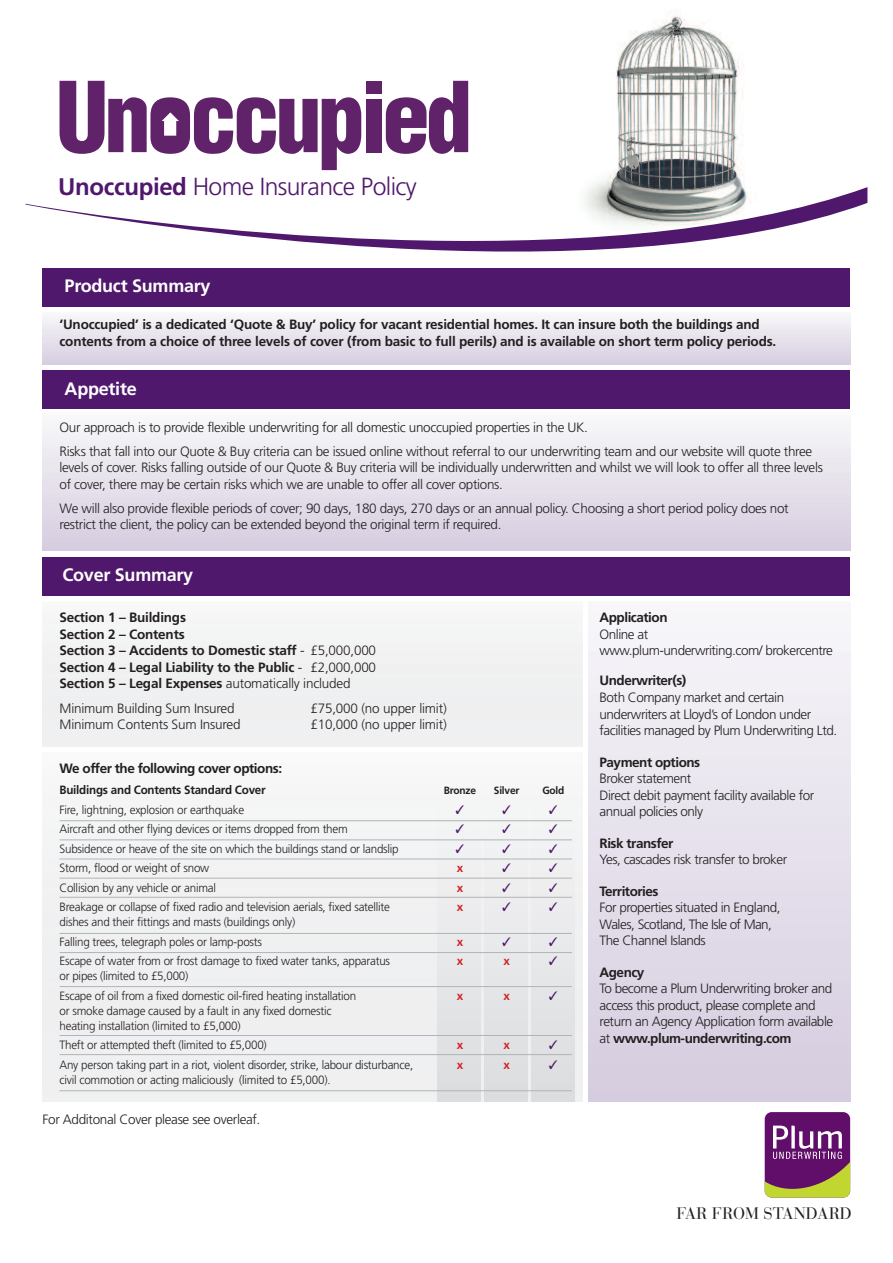
<style>
.page{position:relative;width:893px;height:1263px;background:#fff}
.page>*{position:absolute;margin:0;border:0;box-sizing:border-box;transform-origin:0 0}
.t1{font:300 24.75px "Frutiger";letter-spacing:-.025em;color:#50186c}
.t2{font:700 18px "Frutiger";letter-spacing:-.015em;color:#fff}
.t3{font:16.65px "Bauer Bodoni";color:#231f20}
.t4{font:300 13.5px/16.5px "Frutiger";letter-spacing:-.025em;color:#231f20}
.t5{font:700 13.5px/16.5px "Frutiger";letter-spacing:-.015em;color:#231f20}
.t6{font:700 13.5px "Frutiger";letter-spacing:-.035em;color:#231f20}
.t7{font:300 12px/19.5px "Frutiger";letter-spacing:-.02em;color:#231f20}
.t8{font:700 12px "Frutiger";letter-spacing:-.02em;color:#231f20}
.t9{font:12px "MS P Mincho";color:#50186c}
.t10{font:700 12px "Frutiger";color:#d12626}
.t11{font:700 10.5px "Frutiger";letter-spacing:-.02em;color:#231f20}
.s1{font-weight:700;font-size:24px}
.s2{font-weight:300}
.s3{font-weight:700}
</style>
<div class="page">
<img style="left:591px;top:14px;width:153px;height:173px">
<div style="left:43px;top:268px;width:807px;height:38px;background:#50186c"></div>
<div style="left:589px;top:602px;width:261px;height:499px;background:linear-gradient(to bottom,#f7f6f9,#d5ccdf)"></div>
<div style="left:43px;top:602px;width:540px;height:144px;background:#f0f0f1"></div>
<div style="left:43px;top:753px;width:540px;height:348px;background:linear-gradient(to bottom,#f6f6f7,#e8e9ea)"></div>
<div style="left:43px;top:313px;width:807px;height:51px;background:linear-gradient(to bottom,#f7f7f9,#d7cee0)"></div>
<div style="left:43px;top:412px;width:807px;height:139px;background:linear-gradient(to bottom,#f8f9fa,#d6ccdf)"></div>
<div style="left:366px;top:81px;width:15px;height:13px;background:#602369"></div>
<svg style="left:386px;top:81px;width:82px;height:73px"></svg>
<div style="left:366px;top:99px;width:15px;height:53px;background:#602369"></div>
<svg style="left:60px;top:81px;width:301px;height:89px"></svg>
<svg style="left:26px;top:187px;width:841px;height:113px"></svg>
<div style="left:43px;top:370px;width:807px;height:39px;background:#50186c"></div>
<svg style="left:764px;top:1112px;width:87px;height:86px;background:#844e71"></svg>
<div style="left:43px;top:557px;width:807px;height:38px;background:#50186c"></div>
<hr style="left:60px;top:820px;width:512px;height:1px;background:#b2b3b7">
<hr style="left:60px;top:840px;width:512px;height:1px;background:#b2b3b7">
<hr style="left:60px;top:859px;width:512px;height:1px;background:#b2b3b7">
<hr style="left:60px;top:878px;width:512px;height:1px;background:#b2b3b7">
<hr style="left:60px;top:897px;width:512px;height:1px;background:#b2b3b7">
<hr style="left:60px;top:933px;width:512px;height:1px;background:#b2b3b7">
<hr style="left:60px;top:952px;width:512px;height:1px;background:#b2b3b7">
<hr style="left:60px;top:986px;width:512px;height:1px;background:#b2b3b7">
<hr style="left:60px;top:1035px;width:512px;height:1px;background:#b2b3b7">
<hr style="left:60px;top:1054px;width:512px;height:1px;background:#b2b3b7">
<hr style="left:60px;top:1090px;width:512px;height:1px;background:#b2b3b7">
<h1 class="t1" style="left:58px;top:177px;width:360px"><span class="s1">Unoccupied</span> Home Insurance Policy</h1>
<h2 class="t2" style="left:65px;top:279px;width:147px">Product Summary</h2>
<p class="t5" style="left:60px;top:317px;width:718px">‘Unoccupied’ is a dedicated ‘Quote &amp; Buy’ policy for vacant residential homes. It can insure both the buildings and contents from a choice of three levels of cover (from basic to full perils) and is available on short term policy periods.</p>
<h2 class="t2" style="left:65px;top:381px;width:74px">Appetite</h2>
<p class="t4" style="left:60px;top:416px;width:754px;line-height:24px">Our approach is to provide flexible underwriting for all domestic unoccupied properties in the UK.<br>Risks that fall into our Quote &amp; Buy criteria can be issued online without referral to our underwriting team and our website will quote three</p>
<p class="t4" style="left:60px;top:460px;width:765px">levels of cover. Risks falling outside of our Quote &amp; Buy criteria will be individually underwritten and whilst we will look to offer all three levels of cover, there may be certain risks which we are unable to offer all cover options.</p>
<p class="t4" style="left:60px;top:501px;width:731px">We will also provide flexible periods of cover; 90 days, 180 days, 270 days or an annual policy. Choosing a short period policy does not restrict the client, the policy can be extended beyond the original term if required.</p>
<h2 class="t2" style="left:63px;top:568px;width:132px">Cover Summary</h2>
<p class="t5" style="left:60px;top:611px;width:318px">Section 1 – Buildings<br>Section 2 – Contents<br>Section 3 – Accidents to Domestic staff <span class="s2">- £5,000,000<br></span>Section 4 – Legal Liability to the Public <span class="s2">- £2,000,000<br></span>Section 5 – Legal Expenses <span class="s2">automatically included</span></p>
<p class="t4" style="left:60px;top:701px;width:177px">Minimum Building Sum Insured</p>
<p class="t4" style="left:310px;top:701px;width:138px">£75,000 (no upper limit)</p>
<p class="t4" style="left:60px;top:717px;width:183px">Minimum Contents Sum Insured</p>
<p class="t4" style="left:310px;top:717px;width:138px">£10,000 (no upper limit)</p>
<p class="t6" style="left:60px;top:763px;width:224px">We offer the following cover options:</p>
<p class="t8" style="left:60px;top:785px;width:208px">Buildings and Contents Standard Cover</p>
<p class="t11" style="left:444px;top:786px;width:34px">Bronze</p>
<p class="t11" style="left:494px;top:786px;width:27px">Silver</p>
<p class="t11" style="left:542px;top:786px;width:24px">Gold</p>
<p class="t7" style="left:60px;top:801px;width:186px">Fire, lightning, explosion or earthquake</p>
<p class="t9" style="left:454px;top:804px;width:13px">✓</p>
<p class="t9" style="left:501px;top:804px;width:13px">✓</p>
<p class="t9" style="left:548px;top:804px;width:13px">✓</p>
<p class="t7" style="left:60px;top:820px;width:290px">Aircraft and other flying devices or items dropped from them</p>
<p class="t9" style="left:454px;top:823px;width:13px">✓</p>
<p class="t9" style="left:501px;top:823px;width:13px">✓</p>
<p class="t9" style="left:548px;top:823px;width:13px">✓</p>
<p class="t7" style="left:60px;top:840px;width:341px">Subsidence or heave of the site on which the buildings stand or landslip</p>
<p class="t9" style="left:454px;top:843px;width:13px">✓</p>
<p class="t9" style="left:501px;top:843px;width:13px">✓</p>
<p class="t9" style="left:548px;top:843px;width:13px">✓</p>
<p class="t7" style="left:60px;top:859px;width:151px">Storm, flood or weight of snow</p>
<p class="t10" style="left:457px;top:863px;width:8px">x</p>
<p class="t9" style="left:501px;top:862px;width:13px">✓</p>
<p class="t9" style="left:548px;top:862px;width:13px">✓</p>
<p class="t7" style="left:60px;top:879px;width:158px">Collision by any vehicle or animal</p>
<p class="t10" style="left:457px;top:883px;width:8px">x</p>
<p class="t9" style="left:501px;top:882px;width:13px">✓</p>
<p class="t9" style="left:548px;top:882px;width:13px">✓</p>
<p class="t7" style="left:60px;top:898px;width:332px">Breakage or collapse of fixed radio and television aerials, fixed satellite</p>
<p class="t10" style="left:457px;top:902px;width:8px">x</p>
<p class="t9" style="left:501px;top:901px;width:13px">✓</p>
<p class="t9" style="left:548px;top:901px;width:13px">✓</p>
<p class="t7" style="left:60px;top:913px;width:237px">dishes and their fittings and masts (buildings only)<br>Falling trees, telegraph poles or lamp-posts</p>
<p class="t10" style="left:457px;top:937px;width:8px">x</p>
<p class="t9" style="left:501px;top:936px;width:13px">✓</p>
<p class="t9" style="left:548px;top:936px;width:13px">✓</p>
<p class="t7" style="left:60px;top:952px;width:332px">Escape of water from or frost damage to fixed water tanks, apparatus</p>
<p class="t10" style="left:457px;top:956px;width:8px">x</p>
<p class="t10" style="left:503px;top:956px;width:8px">x</p>
<p class="t9" style="left:548px;top:955px;width:13px">✓</p>
<p class="t7" style="left:60px;top:967px;width:298px">or pipes (limited to £5,000)<br>Escape of oil from a fixed domestic oil-fired heating installation</p>
<p class="t10" style="left:457px;top:991px;width:8px">x</p>
<p class="t10" style="left:503px;top:991px;width:8px">x</p>
<p class="t9" style="left:548px;top:990px;width:13px">✓</p>
<p class="t7" style="left:60px;top:1004px;width:273px;line-height:15px">or smoke damage caused by a fault in any fixed domestic heating installation (limited to £5,000)</p>
<p class="t7" style="left:60px;top:1036px;width:209px">Theft or attempted theft (limited to £5,000)</p>
<p class="t10" style="left:457px;top:1040px;width:8px">x</p>
<p class="t10" style="left:503px;top:1040px;width:8px">x</p>
<p class="t9" style="left:548px;top:1039px;width:13px">✓</p>
<p class="t7" style="left:60px;top:1056px;width:355px">Any person taking part in a riot, violent disorder, strike, labour disturbance,</p>
<p class="t10" style="left:457px;top:1060px;width:8px">x</p>
<p class="t10" style="left:503px;top:1060px;width:8px">x</p>
<p class="t9" style="left:548px;top:1059px;width:13px">✓</p>
<p class="t7" style="left:60px;top:1071px;width:273px">civil commotion or acting maliciously (limited to £5,000).</p>
<p class="t4" style="left:43px;top:1112px;width:219px">For Additonal Cover please see overleaf.</p>
<p class="t6" style="left:600px;top:612px;width:70px">Application</p>
<p class="t4" style="left:600px;top:627px;width:235px">Online at<br>www.plum-underwriting.com/ brokercentre</p>
<p class="t6" style="left:600px;top:675px;width:88px">Underwriter(s)</p>
<p class="t4" style="left:600px;top:690px;width:239px">Both Company market and certain underwriters at Lloyd’s of London under facilities managed by Plum Underwriting Ltd.</p>
<p class="t6" style="left:600px;top:756px;width:102px">Payment options</p>
<p class="t4" style="left:600px;top:771px;width:216px">Broker statement<br>Direct debit payment facility available for annual policies only</p>
<p class="t6" style="left:600px;top:837px;width:75px">Risk transfer</p>
<p class="t4" style="left:600px;top:852px;width:189px">Yes, cascades risk transfer to broker</p>
<p class="t6" style="left:600px;top:885px;width:61px">Territories</p>
<p class="t4" style="left:600px;top:900px;width:182px">For properties situated in England,<br>Wales, Scotland, The Isle of Man,<br>The Channel Islands</p>
<p class="t5" style="left:600px;top:965px;width:46px">Agency</p>
<p class="t4" style="left:600px;top:981px;width:235px">To become a Plum Underwriting broker and access this product, please complete and return an Agency Application form available at <span class="s3">www.plum-underwriting.com</span></p>
<p class="t3" style="left:676px;top:1207px;width:177px">FAR FROM STANDARD</p>
</div>
